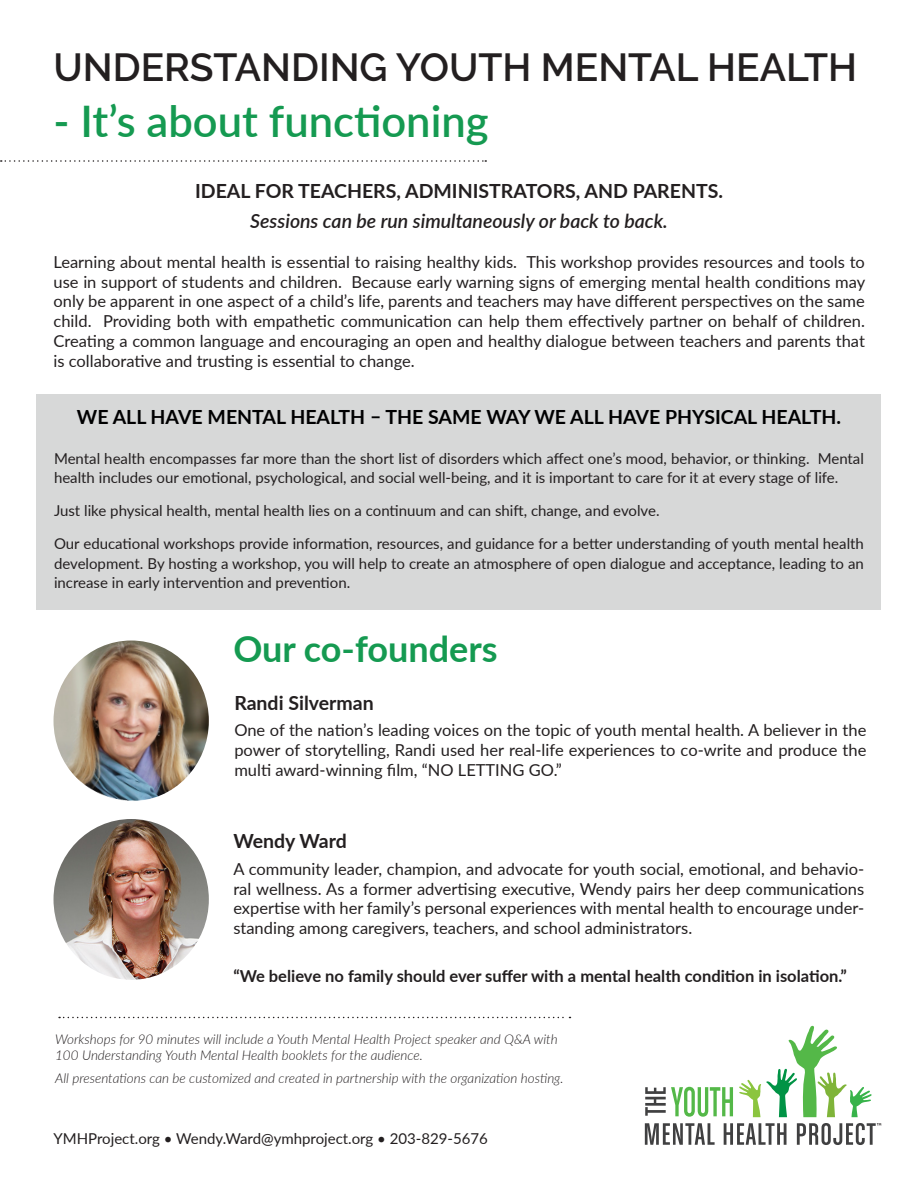
<style>
.page{position:relative;width:918px;height:1188px;background:#fff}
.page>*{position:absolute;margin:0;border:0;box-sizing:border-box;transform-origin:0 0}
.t1{font:600 43.5px "Lato";color:#159a51}
.t2{font:600 39px "Raleway";color:#231f20}
.t3{font:700 36px "Lato";color:#159a51}
.t4{font:700 19.5px "Lato";color:#231f20}
.t5{font:700 19.5px "Lato";color:#000001}
.t6{font:italic 600 19.5px "Lato";color:#231f20}
.t7{font:16.5px/19.8px "Lato";color:#231f20;text-align:justify}
.t8{font:700 16.5px "Lato";color:#231f20}
.t9{font:15px/19.5px "Lato";color:#231f20}
.t10{font:italic 300 13.5px/16.2px "Lato";color:#231f20}
</style>
<div class="page">
<svg style="left:59px;top:1017px;width:511px;height:1px"></svg>
<svg style="left:1px;top:160px;width:485px;height:2px"></svg>
<div style="left:37px;top:394px;width:844px;height:216px;background:#d7d8d8"></div>
<svg style="left:645px;top:1025px;width:227px;height:92px"></svg>
<svg style="left:645px;top:1123px;width:70px;height:22px"></svg>
<svg style="left:724px;top:1123px;width:63px;height:22px"></svg>
<svg style="left:797px;top:1123px;width:84px;height:22px"></svg>
<img style="left:54px;top:641px;width:155px;height:160px">
<img style="left:54px;top:819px;width:155px;height:161px">
<p class="t2" style="left:54px;top:45px;width:805px">UNDERSTANDING YOUTH MENTAL HEALTH</p>
<p class="t1" style="left:54px;top:90px;width:437px">- It’s about functioning</p>
<p class="t4" style="left:195px;top:177px;width:529px">IDEAL FOR TEACHERS, ADMINISTRATORS, AND PARENTS.</p>
<p class="t6" style="left:250px;top:207px;width:419px">Sessions can be run simultaneously or back to back.</p>
<p class="t7" style="left:54px;top:251px;width:813px">Learning about mental health is essential to raising healthy kids. This workshop provides resources and tools to use in support of students and children. Because early warning signs of emerging mental health conditions may only be apparent in one aspect of a child’s life, parents and teachers may have different perspectives on the same child. Providing both with empathetic communication can help them effectively partner on behalf of children.<br>Creating a common language and encouraging an open and healthy dialogue between teachers and parents that is collaborative and trusting is essential to change.</p>
<p class="t5" style="left:77px;top:402px;width:766px">WE ALL HAVE MENTAL HEALTH – THE SAME WAY WE ALL HAVE PHYSICAL HEALTH.</p>
<p class="t9" style="left:54px;top:448px;width:811px">Mental health encompasses far more than the short list of disorders which affect one’s mood, behavior, or thinking. Mental health includes our emotional, psychological, and social well-being, and it is important to care for it at every stage of life.</p>
<p class="t9" style="left:54px;top:500px;width:607px">Just like physical health, mental health lies on a continuum and can shift, change, and evolve.</p>
<p class="t9" style="left:54px;top:533px;width:812px;text-align:justify">Our educational workshops provide information, resources, and guidance for a better understanding of youth mental health development. By hosting a workshop, you will help to create an atmosphere of open dialogue and acceptance, leading to an increase in early intervention and prevention.</p>
<p class="t3" style="left:233px;top:622px;width:266px">Our co-founders</p>
<p class="t4" style="left:234px;top:688px;width:141px">Randi Silverman</p>
<p class="t7" style="left:234px;top:720px;width:634px">One of the nation’s leading voices on the topic of youth mental health. A believer in the power of storytelling, Randi used her real-life experiences to co-write and produce the multi award-winning film, “NO LETTING GO.”</p>
<p class="t4" style="left:233px;top:827px;width:115px">Wendy Ward</p>
<p class="t7" style="left:233px;top:858px;width:632px">A community leader, champion, and advocate for youth social, emotional, and behavio&shy;ral wellness. As a former advertising executive, Wendy pairs her deep communications expertise with her family’s personal experiences with mental health to encourage under&shy;standing among caregivers, teachers, and school administrators.</p>
<p class="t8" style="left:233px;top:964px;width:615px">“We believe no family should ever suffer with a mental health condition in isolation.”</p>
<p class="t10" style="left:55px;top:1031px;width:504px">Workshops for 90 minutes will include a Youth Mental Health Project speaker and Q&amp;A with<br>100 Understanding Youth Mental Health booklets for the audience.</p>
<p class="t10" style="left:55px;top:1070px;width:510px">All presentations can be customized and created in partnership with the organization hosting.</p>
<p class="t9" style="left:54px;top:1129px;width:436px">YMHProject.org • Wendy.Ward@ymhproject.org • 203-829-5676</p>
</div>
